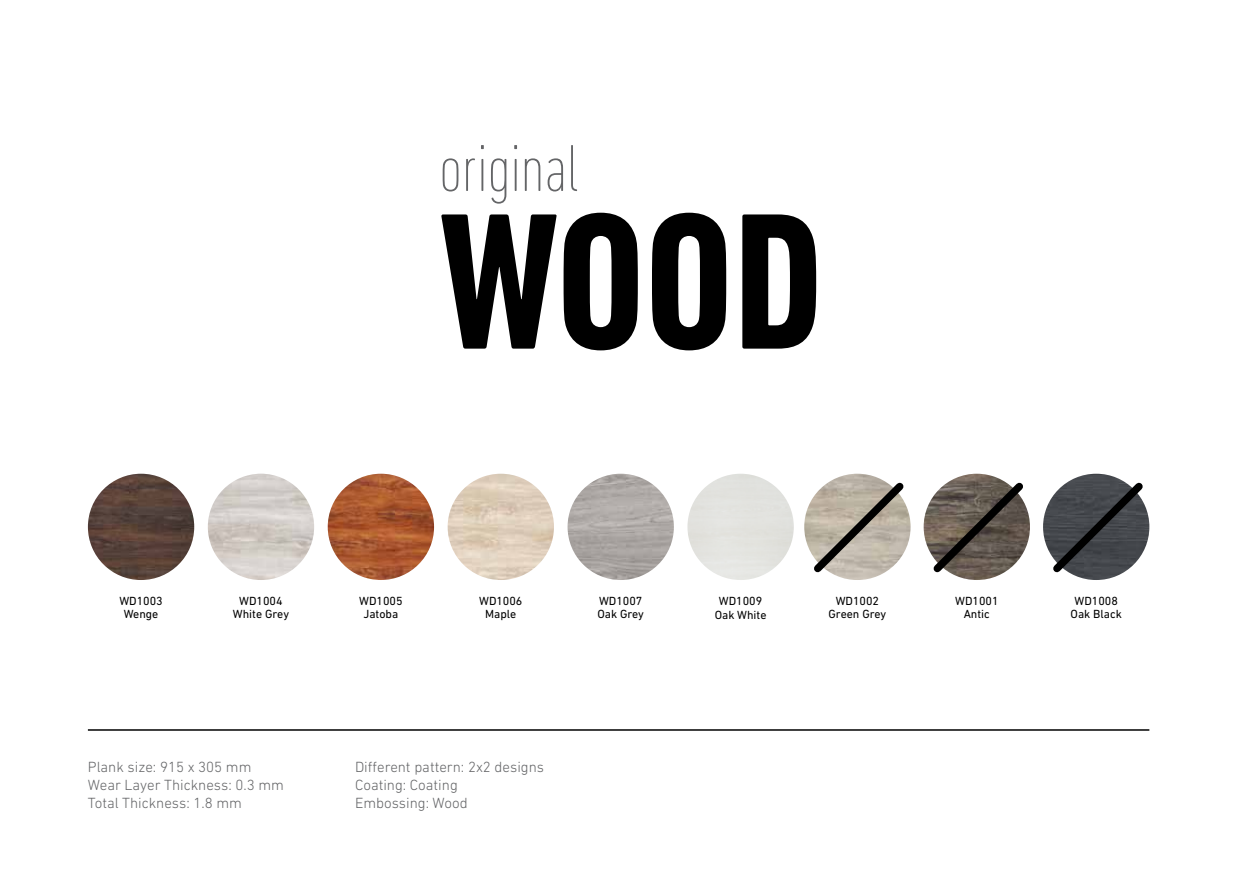
<style>
.page{position:relative;width:1259px;height:893px;background:#fff}
.page>*{position:absolute;margin:0;border:0;box-sizing:border-box;transform-origin:0 0}
.t1{font:700 condensed 197.25px "DIN Next LT Pro";color:#000}
.t2{font:200 condensed 67.5px "DIN Next LT Pro";letter-spacing:-.02em;color:#646567}
.t3{font:300 15px/18px "DIN Next LT Pro";color:#646567}
.t4{font:12px/13.5px "DIN Next LT Pro";color:#000;text-align:center}
</style>
<div class="page">
<hr style="left:88px;top:729px;width:1061px;height:2px;background:#000">
<img style="left:88px;top:474px;width:106px;height:106px;border-radius:53px">
<img style="left:208px;top:474px;width:106px;height:106px;border-radius:53px">
<div style="left:687px;top:474px;width:107px;height:106px;background:#e2e2de;border-radius:53px"></div>
<img style="left:328px;top:474px;width:106px;height:106px;border-radius:53px">
<img style="left:567px;top:474px;width:107px;height:106px;border-radius:53px">
<img style="left:447px;top:474px;width:107px;height:106px;border-radius:53px">
<svg style="left:1046px;top:476px;width:103px;height:103px"></svg>
<svg style="left:926px;top:476px;width:104px;height:103px"></svg>
<svg style="left:807px;top:476px;width:103px;height:103px"></svg>
<h2 class="t2" style="left:439px;top:130px;width:142px">original</h2>
<h1 class="t1" style="left:439px;top:170px;width:386px">WOOD</h1>
<p class="t4" style="left:119px;top:594px;width:45px">WD1003<br>Wenge</p>
<p class="t4" style="left:1070px;top:594px;width:53px">WD1008<br>Oak Black</p>
<p class="t4" style="left:233px;top:594px;width:58px">WD1004<br>White Grey</p>
<p class="t4" style="left:715px;top:593px;width:53px;line-height:14.4px">WD1009<br>Oak White</p>
<p class="t4" style="left:359px;top:594px;width:45px">WD1005<br>Jatoba</p>
<p class="t4" style="left:955px;top:594px;width:45px">WD1001<br>Antic</p>
<p class="t4" style="left:479px;top:594px;width:45px">WD1006<br>Maple</p>
<p class="t4" style="left:828px;top:594px;width:59px">WD1002<br>Green Grey</p>
<p class="t4" style="left:597px;top:594px;width:48px;text-align:left">WD1007<br>Oak Grey</p>
<p class="t3" style="left:88px;top:758px;width:197px">Plank size: 915 x 305 mm<br>Wear Layer Thickness: 0.3 mm<br>Total Thickness: 1.8 mm</p>
<p class="t3" style="left:355px;top:758px;width:191px">Different pattern: 2x2 designs<br>Coating: Coating<br>Embossing: Wood</p>
</div>
